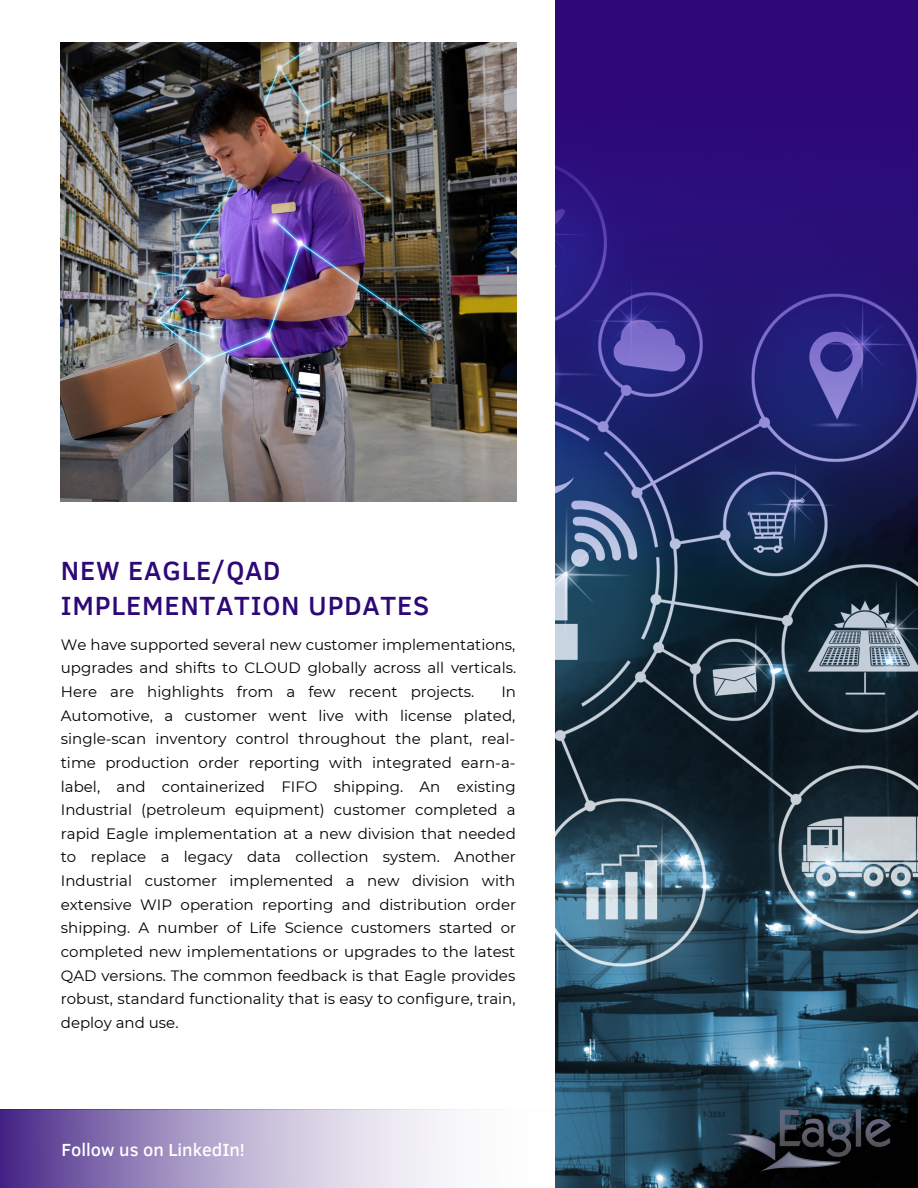
<style>
.page{position:relative;width:918px;height:1188px;background:#fff}
.page>*{position:absolute;margin:0;border:0;box-sizing:border-box;transform-origin:0 0}
.t1{font:500 27px/34.8px "Clear Sans";letter-spacing:.03em;color:#2d0876}
.t2{font:500 18px "Clear Sans";color:#fff}
.t3{font:15px/23.7px "Montserrat";color:#000;text-align:justify}
</style>
<div class="page">
<div style="left:555px;top:0;width:363px;height:116px;background:#2d0876"></div>
<img style="left:555px;top:116px;width:363px;height:1072px">
<svg style="left:556px;top:116px;width:362px;height:457px;background:#2b2375"></svg>
<svg style="left:0;top:1110px;width:447px;height:78px;background:#afa1ca"></svg>
<img style="left:61px;top:42px;width:456px;height:459px">
<img style="left:726px;top:1110px;width:165px;height:62px">
<p class="t1" style="left:61px;top:552px;width:370px">NEW EAGLE/QAD<br>IMPLEMENTATION UPDATES</p>
<p class="t3" style="left:61px;top:633px;width:457px">We have supported several new customer implementations, upgrades and shifts to CLOUD globally across all verticals.<br>Here are highlights from a few recent projects.</p>
<p class="t3" style="left:61px;top:680px;width:457px;text-indent:441px">In Automotive, a customer went live with license plated, single-scan inventory control throughout the plant, real&shy;time production order reporting with integrated earn-a&shy;label, and containerized FIFO shipping. An existing Industrial (petroleum equipment) customer completed a rapid Eagle implementation at a new division that needed to replace a legacy data collection system. Another Industrial customer implemented a new division with extensive WIP operation reporting and distribution order shipping. A number of Life Science customers started or completed new implementations or upgrades to the latest QAD versions. The common feedback is that Eagle provides robust, standard functionality that is easy to configure, train, deploy and use.</p>
<p class="t2" style="left:61px;top:1137px;width:185px">Follow us on LinkedIn!</p>
</div>
